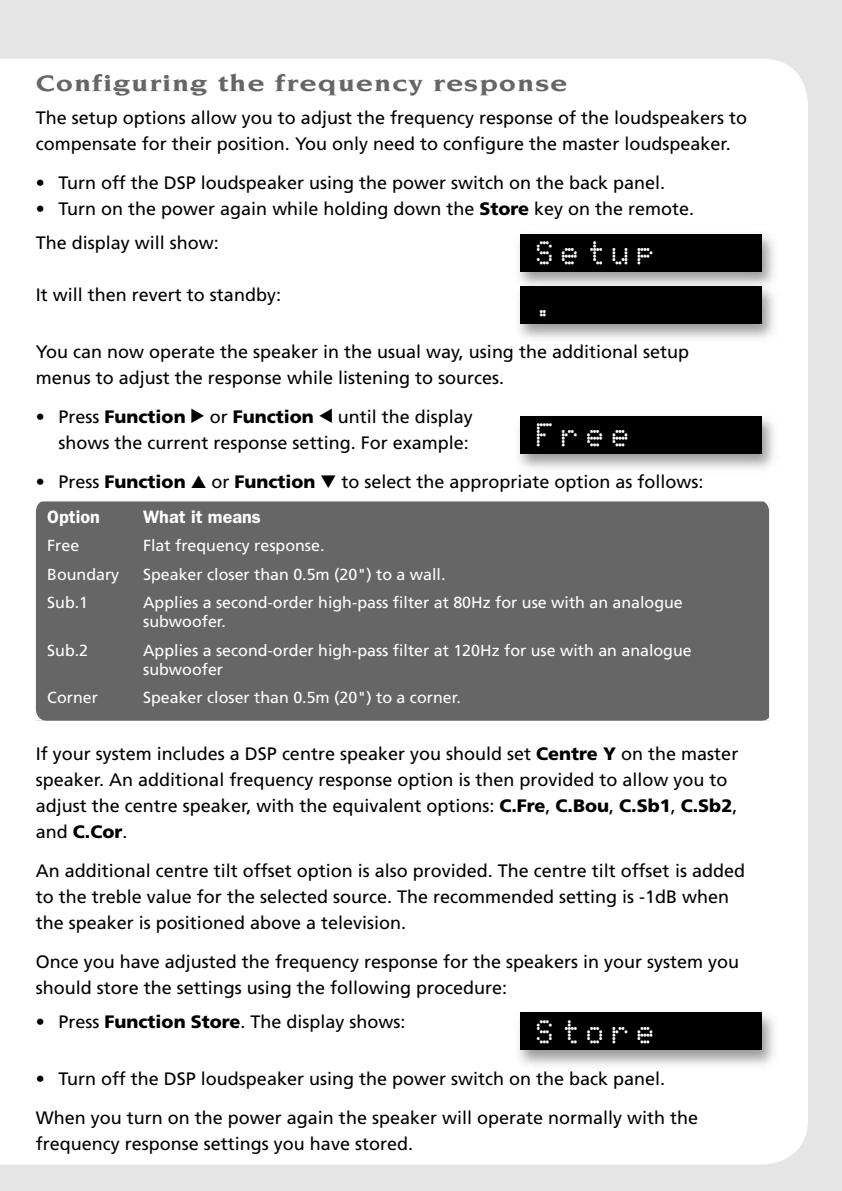
<style>
.page{position:relative;width:842px;height:1191px;background:#e5e5e5}
.page>*{position:absolute;margin:0;border:0;box-sizing:border-box;transform-origin:0 0}
.t1{font:28px "Dot Matrix";color:#fff;scale:.9 1}
.t2{font:700 24px "Novarese";letter-spacing:.03em;color:#666;scale:1.3 1}
.t3{font:18px/26px "Frutiger";color:#000}
.t4{font:600 18px "Franklin Gothic";color:#fff}
.t5{font:16px/19px "Frutiger";color:#fff}
.s1{font-weight:900}
.s2{font-family:"Hifi Controls"}
</style>
<div class="page">
<div style="left:0;top:59px;width:808px;height:1105px;background:#fff"></div>
<img style="left:513px;top:229px;width:266px;height:52px">
<div style="left:520px;top:234px;width:242px;height:37px;background:#000"></div>
<img style="left:513px;top:292px;width:266px;height:52px">
<img style="left:513px;top:281px;width:266px;height:11px">
<div style="left:520px;top:286px;width:242px;height:37px;background:#000"></div>
<img style="left:513px;top:411px;width:266px;height:63px">
<div style="left:520px;top:416px;width:242px;height:37px;background:#000"></div>
<div style="left:36px;top:501px;width:733px;height:219px;background:#666"></div>
<svg style="left:36px;top:500px;width:11px;height:11px"></svg>
<svg style="left:758px;top:500px;width:11px;height:11px"></svg>
<svg style="left:36px;top:709px;width:11px;height:11px"></svg>
<svg style="left:761px;top:709px;width:11px;height:11px"></svg>
<img style="left:513px;top:1007px;width:266px;height:64px">
<div style="left:520px;top:1012px;width:242px;height:37px;background:#000"></div>
<h2 class="t2" style="left:36px;top:73px;width:410px">Configuring the frequency response</h2>
<p class="t3" style="left:36px;top:106px;width:713px">The setup options allow you to adjust the frequency response of the loudspeakers to compensate for their position. You only need to configure the master loudspeaker.</p>
<p class="t3" style="left:36px;top:171px;width:631px">• Turn off the DSP loudspeaker using the power switch on the back panel.</p>
<p class="t3" style="left:36px;top:193px;width:660px;line-height:34px">• Turn on the power again while holding down the <span class="s1">Store</span> key on the remote.<br>The display will show:</p>
<h1 class="t1" style="left:532px;top:238px;width:142px">Setup</h1>
<p class="t3" style="left:36px;top:283px;width:247px">It will then revert to standby:</p>
<h1 class="t1" style="left:532px;top:290px;width:29px">.</h1>
<p class="t3" style="left:36px;top:340px;width:655px">You can now operate the speaker in the usual way, using the additional setup menus to adjust the response while listening to sources.</p>
<p class="t3" style="left:36px;top:405px;width:438px;text-align:right">• Press <span class="s1">Function</span> <span class="s2">&gt;</span> or <span class="s1">Function</span> <span class="s2">&lt;</span> until the display shows the current response setting. For example:</p>
<h1 class="t1" style="left:532px;top:420px;width:114px">Free</h1>
<p class="t3" style="left:36px;top:470px;width:669px">• Press <span class="s1">Function</span> <span class="s2">A</span> or <span class="s1">Function</span> <span class="s2">V</span> to select the appropriate option as follows:</p>
<p class="t4" style="left:47px;top:510px;width:54px">Option</p>
<p class="t4" style="left:143px;top:510px;width:119px">What it means</p>
<p class="t5" style="left:47px;top:537px;width:34px">Free</p>
<p class="t5" style="left:143px;top:537px;width:183px">Flat frequency response.</p>
<p class="t5" style="left:47px;top:566px;width:73px">Boundary</p>
<p class="t5" style="left:143px;top:566px;width:304px">Speaker closer than 0.5m (20") to a wall.</p>
<p class="t5" style="left:47px;top:594px;width:42px">Sub.1</p>
<p class="t5" style="left:143px;top:594px;width:541px">Applies a second-order high-pass filter at 80Hz for use with an analogue subwoofer.</p>
<p class="t5" style="left:47px;top:642px;width:42px">Sub.2</p>
<p class="t5" style="left:143px;top:642px;width:550px">Applies a second-order high-pass filter at 120Hz for use with an analogue subwoofer</p>
<p class="t5" style="left:47px;top:689px;width:52px">Corner</p>
<p class="t5" style="left:143px;top:689px;width:319px">Speaker closer than 0.5m (20") to a corner.</p>
<p class="t3" style="left:36px;top:742px;width:704px">If your system includes a DSP centre speaker you should set <span class="s1">Centre Y</span> on the master speaker. An additional frequency response option is then provided to allow you to adjust the centre speaker, with the equivalent options: <span class="s1">C.Fre</span>, <span class="s1">C.Bou</span>, <span class="s1">C.Sb1</span>, <span class="s1">C.Sb2</span>, and <span class="s1">C.Cor</span>.</p>
<p class="t3" style="left:36px;top:859px;width:711px">An additional centre tilt offset option is also provided. The centre tilt offset is added to the treble value for the selected source. The recommended setting is -1dB when the speaker is positioned above a television.</p>
<p class="t3" style="left:36px;top:950px;width:705px">Once you have adjusted the frequency response for the speakers in your system you should store the settings using the following procedure:</p>
<p class="t3" style="left:36px;top:1010px;width:371px">• Press <span class="s1">Function Store</span>. The display shows:</p>
<h1 class="t1" style="left:532px;top:1016px;width:142px">Store</h1>
<p class="t3" style="left:36px;top:1060px;width:664px;line-height:39px">• Turn off the DSP loudspeaker using the power switch on the back panel.<br>When you turn on the power again the speaker will operate normally with the</p>
<p class="t3" style="left:36px;top:1132px;width:379px">frequency response settings you have stored.</p>
</div>
